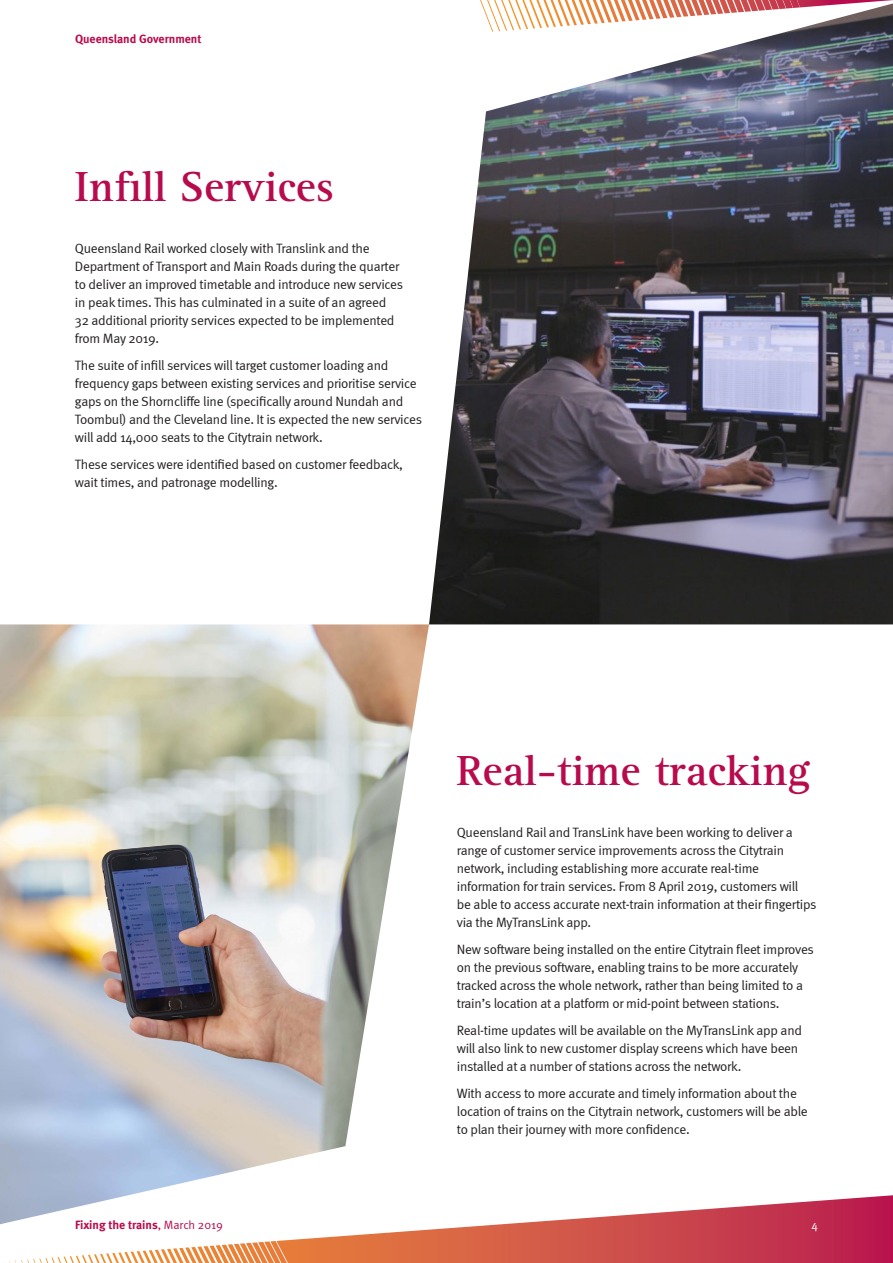
<style>
.page{position:relative;width:893px;height:1263px;background:#fff}
.page>*{position:absolute;margin:0;border:0;box-sizing:border-box;transform-origin:0 0}
.t1{font:700 43.5px "Rotis Serif Std";color:#b80b4d}
.t2{font:13.5px/18px "Meta Normal";letter-spacing:-.02em;color:#231f20}
.t3{font:700 12px "Meta";color:#b80b4d}
.t4{font:12px "Meta Normal";color:#fff}
.s1{font-family:"Meta Normal";font-weight:400}
</style>
<div class="page">
<img style="left:0;top:624px;width:429px;height:600px">
<img style="left:429px;top:32px;width:464px;height:592px">
<svg style="left:3px;top:1194px;width:890px;height:69px"></svg>
<svg style="left:480px;top:0;width:413px;height:32px"></svg>
<p class="t3" style="left:75px;top:32px;width:128px">Queensland Government</p>
<h1 class="t1" style="left:75px;top:161px;width:260px">Infill Services</h1>
<p class="t2" style="left:75px;top:239px;width:330px">Queensland Rail worked closely with Translink and the Department of Transport and Main Roads during the quarter to deliver an improved timetable and introduce new services in peak times. This has culminated in a suite of an agreed 32 additional priority services expected to be implemented from May 2019.</p>
<p class="t2" style="left:75px;top:356px;width:349px">The suite of infill services will target customer loading and frequency gaps between existing services and prioritise service gaps on the Shorncliffe line (specifically around Nundah and Toombul) and the Cleveland line. It is expected the new services will add 14,000 seats to the Citytrain network.</p>
<p class="t2" style="left:75px;top:455px;width:330px">These services were identified based on customer feedback, wait times, and patronage modelling.</p>
<h1 class="t1" style="left:457px;top:745px;width:355px">Real-time tracking</h1>
<p class="t2" style="left:457px;top:823px;width:361px">Queensland Rail and TransLink have been working to deliver a range of customer service improvements across the Citytrain network, including establishing more accurate real-time information for train services. From 8 April 2019, customers will<br>be able to access accurate next-train information at their fingertips via the MyTransLink app.</p>
<p class="t2" style="left:457px;top:940px;width:359px">New software being installed on the entire Citytrain fleet improves on the previous software, enabling trains to be more accurately tracked across the whole network, rather than being limited to a train’s location at a platform or mid-point between stations.</p>
<p class="t2" style="left:457px;top:1021px;width:347px">Real-time updates will be available on the MyTransLink app and will also link to new customer display screens which have been installed at a number of stations across the network.</p>
<p class="t2" style="left:457px;top:1084px;width:352px">With access to more accurate and timely information about the location of trains on the Citytrain network, customers will be able to plan their journey with more confidence.</p>
<p class="t3" style="left:75px;top:1217px;width:150px">Fixing the trains<span class="s1">, March 2019</span></p>
<p class="t4" style="left:811px;top:1218px;width:8px">4</p>
</div>
